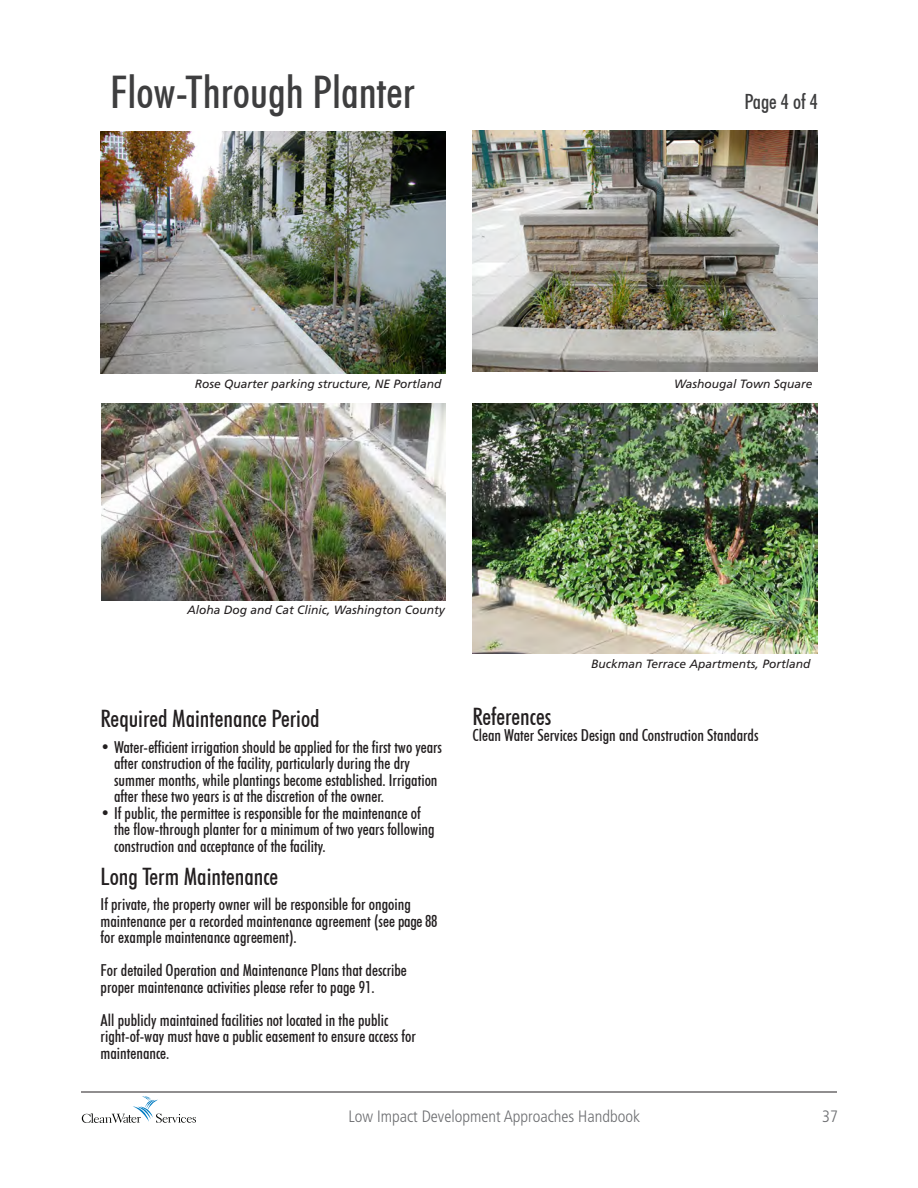
<style>
.page{position:relative;width:918px;height:1188px;background:#fff}
.page>*{position:absolute;margin:0;border:0;box-sizing:border-box;transform-origin:0 0}
.t1{font:500 condensed 45px "Futura BT";color:#3e3e3f}
.t2{font:500 condensed 24px "Futura BT";color:#231f20}
.t3{font:500 condensed 21px "Futura BT";color:#3e3e3f}
.t4{font:500 condensed 16.5px/16.5px "Futura BT";color:#231f20}
.t5{font:300 condensed 16.5px "Frutiger LT Pro";color:#6d6e71}
.t6{font:italic 12px "Frutiger";color:#231f20}
</style>
<div class="page">
<hr style="left:81px;top:1092px;width:756px;height:1px;background:#231f20">
<svg style="left:82px;top:1096px;width:114px;height:27px"></svg>
<img style="left:472px;top:131px;width:346px;height:241px">
<img style="left:101px;top:403px;width:345px;height:197px">
<img style="left:101px;top:132px;width:345px;height:241px">
<img style="left:472px;top:403px;width:346px;height:250px">
<p class="t1" style="left:110px;top:65px;width:306px">Flow-Through Planter</p>
<p class="t3" style="left:744px;top:89px;width:75px">Page 4 of 4</p>
<p class="t6" style="left:195px;top:377px;width:248px">Rose Quarter parking structure, NE Portland</p>
<p class="t6" style="left:674px;top:377px;width:140px">Washougal Town Square</p>
<p class="t6" style="left:187px;top:603px;width:259px">Aloha Dog and Cat Clinic, Washington County</p>
<p class="t2" style="left:101px;top:704px;width:220px">Required Maintenance Period</p>
<p class="t4" style="left:114px;top:738px;width:329px;text-indent:-13px">• Water-efficient irrigation should be applied for the first two years after construction of the facility, particularly during the dry</p>
<p class="t4" style="left:114px;top:771px;width:325px">summer months, while plantings become established. Irrigation after these two years is at the discretion of the owner.</p>
<p class="t4" style="left:114px;top:804px;width:322px;text-indent:-13px">• If public, the permittee is responsible for the maintenance of the flow-through planter for a minimum of two years following construction and acceptance of the facility.</p>
<p class="t2" style="left:101px;top:861px;width:179px">Long Term Maintenance</p>
<p class="t4" style="left:101px;top:896px;width:338px">If private, the property owner will be responsible for ongoing maintenance per a recorded maintenance agreement (see page 88 for example maintenance agreement).</p>
<p class="t4" style="left:101px;top:962px;width:308px">For detailed Operation and Maintenance Plans that describe proper maintenance activities please refer to page 91.</p>
<p class="t4" style="left:101px;top:1011px;width:289px">All publicly maintained facilities not located in the public</p>
<p class="t4" style="left:101px;top:1028px;width:317px">right-of-way must have a public easement to ensure access for maintenance.</p>
<p class="t6" style="left:591px;top:656px;width:221px">Buckman Terrace Apartments, Portland</p>
<p class="t2" style="left:472px;top:701px;width:80px">References</p>
<p class="t4" style="left:472px;top:727px;width:288px">Clean Water Services Design and Construction Standards</p>
<p class="t5" style="left:348px;top:1107px;width:293px">Low Impact Development Approaches Handbook</p>
<p class="t5" style="left:822px;top:1107px;width:17px">37</p>
</div>
